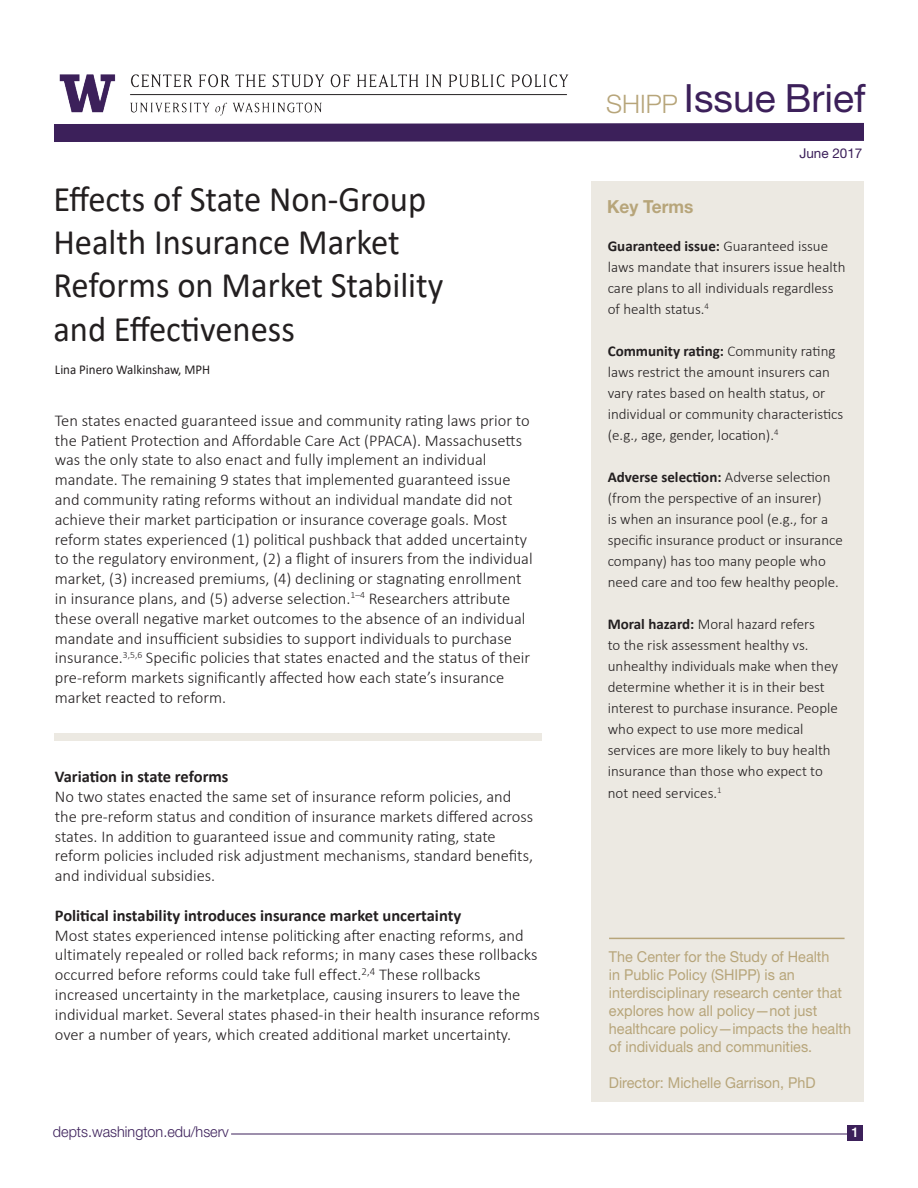
<style>
.page{position:relative;width:918px;height:1188px;background:#fff}
.page>*{position:absolute;margin:0;border:0;box-sizing:border-box;transform-origin:0 0}
.t1{font:39px "Helvetica Neue LT Std";color:#3c205a}
.t2{font:36px/43.2px "Calibri";color:#231f20;scale:.96 1}
.t3{font:300 25.5px "Helvetica Neue LT Std";color:#b7a57a}
.t4{font:700 18px "Helvetica Neue LT Std";color:#b7a57a;scale:.96 1}
.t5{font:300 16.5px/19.8px "Calibri";color:#231f20}
.t6{font:700 16.5px "Calibri";color:#231f20}
.t7{font:300 15px/21px "Calibri";color:#231f20}
.t8{font:15px/18px "Helvetica Neue LT Std";color:#b7a57a;scale:.96 1}
.t9{font:300 15px "Helvetica Neue LT Std";color:#3c205a;scale:.96 1}
.t10{font:13.5px "Calibri";color:#231f20;scale:.96 1}
.t11{font:13.5px "Helvetica Neue LT Std";color:#3c205a}
.t12{font:500 13.5px "Helvetica Neue LT Std";color:#fff}
.s1{font-weight:700}
</style>
<div class="page">
<div style="left:592px;top:181px;width:272px;height:921px;background:#ece9e2"></div>
<img style="left:59px;top:74px;width:510px;height:40px">
<svg style="left:54px;top:114px;width:810px;height:28px"></svg>
<hr style="left:609px;top:938px;width:236px;height:1px;background:#b7a57a">
<hr style="left:231px;top:1134px;width:622px;height:1px;background:#3c205a">
<div style="left:847px;top:1125px;width:16px;height:16px;background:#3c205a"></div>
<div style="left:54px;top:733px;width:488px;height:8px;background:#ece9e2"></div>
<h2 class="t2" style="left:53px;top:177px;width:408px">Effects of State Non-Group<br>Health Insurance Market<br>Reforms on Market Stability and Effectiveness</h2>
<p class="t10" style="left:55px;top:360px;width:163px">Lina Pinero Walkinshaw, MPH</p>
<p class="t5" style="left:55px;top:410px;width:479px">Ten states enacted guaranteed issue and community rating laws prior to the Patient Protection and Affordable Care Act (PPACA). Massachusetts was the only state to also enact and fully implement an individual mandate. The remaining 9 states that implemented guaranteed issue and community rating reforms without an individual mandate did not achieve their market participation or insurance coverage goals. Most reform states experienced (1) political pushback that added uncertainty to the regulatory environment, (2) a flight of insurers from the individual market, (3) increased premiums, (4) declining or stagnating enrollment in insurance plans, and (5) adverse selection.<sup>1–4</sup> Researchers attribute these overall negative market outcomes to the absence of an individual mandate and insufficient subsidies to support individuals to purchase insurance.<sup>3,5,6</sup> Specific policies that states enacted and the status of their pre-reform markets significantly affected how each state’s insurance market reacted to reform.</p>
<p class="t6" style="left:55px;top:765px;width:175px">Variation in state reforms</p>
<p class="t5" style="left:55px;top:786px;width:480px">No two states enacted the same set of insurance reform policies, and the pre-reform status and condition of insurance markets differed across states. In addition to guaranteed issue and community rating, state reform policies included risk adjustment mechanisms, standard benefits, and individual subsidies.</p>
<p class="t6" style="left:55px;top:904px;width:408px">Political instability introduces insurance market uncertainty</p>
<p class="t5" style="left:55px;top:925px;width:487px">Most states experienced intense politicking after enacting reforms, and ultimately repealed or rolled back reforms; in many cases these rollbacks occurred before reforms could take full effect.<sup>2,4</sup> These rollbacks increased uncertainty in the marketplace, causing insurers to leave the individual market. Several states phased-in their health insurance reforms over a number of years, which created additional market uncertainty.</p>
<h3 class="t3" style="left:606px;top:89px;width:73px">SHIPP</h3>
<h1 class="t1" style="left:684px;top:75px;width:183px">Issue Brief</h1>
<p class="t11" style="left:799px;top:145px;width:65px">June 2017</p>
<p class="t4" style="left:607px;top:195px;width:91px">Key Terms</p>
<p class="t7" style="left:608px;top:236px;width:239px"><span class="s1">Guaranteed issue:</span> Guaranteed issue laws mandate that insurers issue health care plans to all individuals regardless of health status.<sup>4</sup></p>
<p class="t7" style="left:608px;top:341px;width:237px"><span class="s1">Community rating:</span> Community rating laws restrict the amount insurers can vary rates based on health status, or individual or community characteristics (e.g., age, gender, location).<sup>4</sup></p>
<p class="t7" style="left:608px;top:467px;width:237px"><span class="s1">Adverse selection:</span> Adverse selection (from the perspective of an insurer)<br>is when an insurance pool (e.g., for a specific insurance product or insurance company) has too many people who need care and too few healthy people.</p>
<p class="t7" style="left:608px;top:614px;width:232px"><span class="s1">Moral hazard:</span> Moral hazard refers<br>to the risk assessment healthy vs. unhealthy individuals make when they determine whether it is in their best interest to purchase insurance. People who expect to use more medical services are more likely to buy health insurance than those who expect to not need services.<sup>1</sup></p>
<p class="t8" style="left:609px;top:948px;width:254px">The Center for the Study of Health<br>in Public Policy (SHIPP) is an interdisciplinary research center that explores how all policy—not just healthcare policy—impacts the health of individuals and communities.</p>
<p class="t8" style="left:609px;top:1074px;width:217px">Director: Michelle Garrison, PhD</p>
<p class="t9" style="left:53px;top:1123px;width:185px">depts.washington.edu/hserv</p>
<p class="t12" style="left:851px;top:1125px;width:9px">1</p>
</div>
